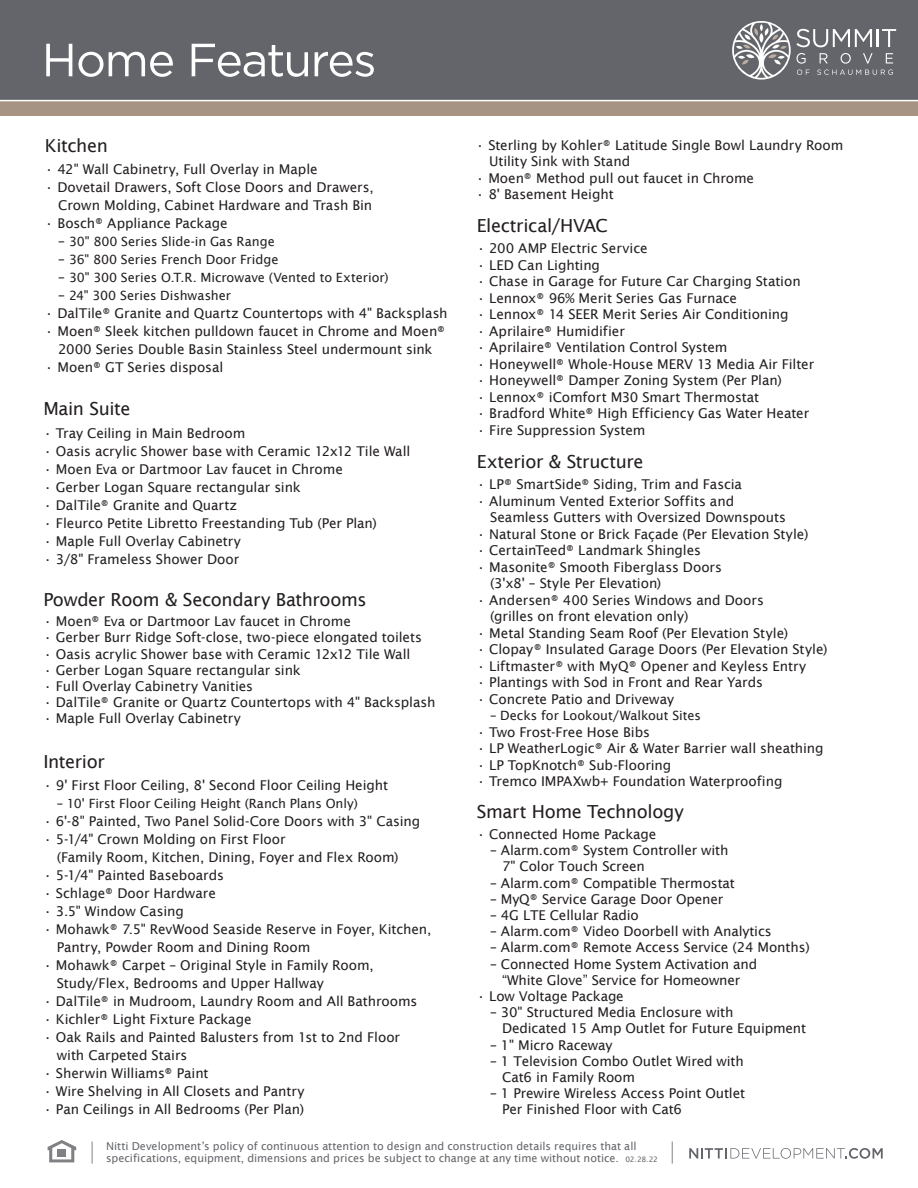
<style>
.page{position:relative;width:918px;height:1188px;background:#fff}
.page>*{position:absolute;margin:0;border:0;box-sizing:border-box;transform-origin:0 0}
.t1{font:18px "Lucida Sans";letter-spacing:-.02em;color:#231f20}
.t2{font:13.5px/18px "Lucida Sans";letter-spacing:-.005em;color:#231f20}
.t3{font:12.75px "Lucida Sans";letter-spacing:-.005em;color:#231f20}
.t4{font:10.8px/12px "Lucida Sans";color:#63656a}
.s1{font-size:13.5px}
.s2{font-size:7.5px}
</style>
<div class="page">
<svg style="left:92px;top:1142px;width:1px;height:22px"></svg>
<svg style="left:672px;top:1142px;width:1px;height:22px"></svg>
<svg style="left:689px;top:1148px;width:194px;height:11px"></svg>
<svg style="left:48px;top:1140px;width:28px;height:22px"></svg>
<div style="left:0;top:0;width:918px;height:108px;background:#63656a"></div>
<div style="left:0;top:101px;width:918px;height:15px;background:#a79383"></div>
<svg style="left:46px;top:44px;width:26px;height:32px"></svg>
<svg style="left:78px;top:52px;width:95px;height:25px"></svg>
<svg style="left:192px;top:44px;width:116px;height:33px"></svg>
<svg style="left:315px;top:52px;width:59px;height:25px"></svg>
<svg style="left:732px;top:21px;width:164px;height:59px"></svg>
<hr style="left:0;top:100px;width:918px;height:1px;background:#fff">
<h1 class="t1" style="left:45px;top:135px;width:64px">Kitchen</h1>
<p class="t2" style="left:45px;top:160px;width:274px">• 42" Wall Cabinetry, Full Overlay in Maple</p>
<p class="t2" style="left:45px;top:178px;width:330px;text-align:right">• Dovetail Drawers, Soft Close Doors and Drawers,<br>Crown Molding, Cabinet Hardware and Trash Bin</p>
<p class="t2" style="left:45px;top:214px;width:184px">• Bosch® Appliance Package</p>
<p class="t3" style="left:58px;top:234px;width:218px"><span class="s1">–</span> 30" 800 Series Slide-in Gas Range</p>
<p class="t3" style="left:58px;top:252px;width:222px"><span class="s1">–</span> 36" 800 Series French Door Fridge</p>
<p class="t3" style="left:58px;top:270px;width:332px"><span class="s1">–</span> 30" 300 Series O.T.R. Microwave (Vented to Exterior)</p>
<p class="t3" style="left:58px;top:288px;width:174px"><span class="s1">–</span> 24" 300 Series Dishwasher</p>
<p class="t2" style="left:45px;top:304px;width:404px">• DalTile® Granite and Quartz Countertops with 4" Backsplash</p>
<p class="t2" style="left:45px;top:322px;width:402px;text-align:center">• Moen® Sleek kitchen pulldown faucet in Chrome and Moen®<br>2000 Series Double Basin Stainless Steel undermount sink</p>
<p class="t2" style="left:45px;top:358px;width:180px">• Moen® GT Series disposal</p>
<h1 class="t1" style="left:43px;top:398px;width:89px">Main Suite</h1>
<p class="t2" style="left:43px;top:424px;width:203px">• Tray Ceiling in Main Bedroom</p>
<p class="t2" style="left:43px;top:442px;width:368px">• Oasis acrylic Shower base with Ceramic 12x12 Tile Wall</p>
<p class="t2" style="left:43px;top:460px;width:301px">• Moen Eva or Dartmoor Lav faucet in Chrome</p>
<p class="t2" style="left:43px;top:478px;width:259px">• Gerber Logan Square rectangular sink</p>
<p class="t2" style="left:43px;top:496px;width:195px">• DalTile® Granite and Quartz</p>
<p class="t2" style="left:43px;top:514px;width:335px">• Fleurco Petite Libretto Freestanding Tub (Per Plan)</p>
<p class="t2" style="left:43px;top:532px;width:199px">• Maple Full Overlay Cabinetry</p>
<p class="t2" style="left:43px;top:550px;width:197px">• 3/8" Frameless Shower Door</p>
<h1 class="t1" style="left:43px;top:589px;width:325px">Powder Room &amp; Secondary Bathrooms</h1>
<p class="t2" style="left:43px;top:612px;width:309px">• Moen® Eva or Dartmoor Lav faucet in Chrome</p>
<p class="t2" style="left:43px;top:629px;width:380px">• Gerber Burr Ridge Soft-close, two-piece elongated toilets</p>
<p class="t2" style="left:43px;top:645px;width:368px">• Oasis acrylic Shower base with Ceramic 12x12 Tile Wall</p>
<p class="t2" style="left:43px;top:661px;width:259px">• Gerber Logan Square rectangular sink</p>
<p class="t2" style="left:43px;top:677px;width:211px">• Full Overlay Cabinetry Vanities</p>
<p class="t2" style="left:43px;top:693px;width:394px">• DalTile® Granite or Quartz Countertops with 4" Backsplash</p>
<p class="t2" style="left:43px;top:710px;width:199px">• Maple Full Overlay Cabinetry</p>
<h1 class="t1" style="left:43px;top:751px;width:63px">Interior</h1>
<p class="t2" style="left:43px;top:776px;width:346px">• 9' First Floor Ceiling, 8' Second Floor Ceiling Height</p>
<p class="t3" style="left:57px;top:796px;width:303px">– 10' First Floor Ceiling Height (Ranch Plans Only)</p>
<p class="t2" style="left:43px;top:812px;width:378px">• 6'-8" Painted, Two Panel Solid-Core Doors with 3" Casing</p>
<p class="t2" style="left:57px;top:830px;width:343px;text-indent:-13px">• 5-1/4" Crown Molding on First Floor<br>(Family Room, Kitchen, Dining, Foyer and Flex Room)</p>
<p class="t2" style="left:43px;top:866px;width:182px">• 5-1/4" Painted Baseboards</p>
<p class="t2" style="left:43px;top:884px;width:174px">• Schlage® Door Hardware</p>
<p class="t2" style="left:43px;top:902px;width:142px">• 3.5" Window Casing</p>
<p class="t2" style="left:57px;top:920px;width:376px;text-indent:-13px">• Mohawk® 7.5" RevWood Seaside Reserve in Foyer, Kitchen,<br>Pantry, Powder Room and Dining Room</p>
<p class="t2" style="left:57px;top:956px;width:319px;text-indent:-13px">• Mohawk® Carpet – Original Style in Family Room,<br>Study/Flex, Bedrooms and Upper Hallway</p>
<p class="t2" style="left:43px;top:992px;width:376px">• DalTile® in Mudroom, Laundry Room and All Bathrooms</p>
<p class="t2" style="left:43px;top:1010px;width:210px">• Kichler® Light Fixture Package</p>
<p class="t2" style="left:57px;top:1028px;width:345px;text-indent:-13px">• Oak Rails and Painted Balusters from 1st to 2nd Floor with Carpeted Stairs</p>
<p class="t2" style="left:43px;top:1064px;width:167px">• Sherwin Williams® Paint</p>
<p class="t2" style="left:43px;top:1082px;width:263px">• Wire Shelving in All Closets and Pantry</p>
<p class="t2" style="left:43px;top:1100px;width:262px">• Pan Ceilings in All Bedrooms (Per Plan)</p>
<p class="t2" style="left:489px;top:137px;width:356px;line-height:16.5px;text-indent:-13px">• Sterling by Kohler® Latitude Single Bowl Laundry Room<br>Utility Sink with Stand</p>
<p class="t2" style="left:476px;top:169px;width:280px">• Moen® Method pull out faucet in Chrome</p>
<p class="t2" style="left:476px;top:185px;width:139px">• 8' Basement Height</p>
<h1 class="t1" style="left:477px;top:216px;width:133px">Electrical/HVAC</h1>
<p class="t2" style="left:477px;top:240px;width:172px">• 200 AMP Electric Service</p>
<p class="t2" style="left:477px;top:256px;width:125px">• LED Can Lighting</p>
<p class="t2" style="left:477px;top:272px;width:326px">• Chase in Garage for Future Car Charging Station</p>
<p class="t2" style="left:477px;top:289px;width:262px">• Lennox® 96% Merit Series Gas Furnace</p>
<p class="t2" style="left:477px;top:305px;width:313px">• Lennox® 14 SEER Merit Series Air Conditioning</p>
<p class="t2" style="left:477px;top:322px;width:150px">• Aprilaire® Humidifier</p>
<p class="t2" style="left:477px;top:338px;width:252px">• Aprilaire® Ventilation Control System</p>
<p class="t2" style="left:477px;top:355px;width:339px">• Honeywell® Whole-House MERV 13 Media Air Filter</p>
<p class="t2" style="left:477px;top:371px;width:306px">• Honeywell® Damper Zoning System (Per Plan)</p>
<p class="t2" style="left:477px;top:388px;width:284px">• Lennox® iComfort M30 Smart Thermostat</p>
<p class="t2" style="left:477px;top:404px;width:334px">• Bradford White® High Efficiency Gas Water Heater</p>
<p class="t2" style="left:477px;top:421px;width:170px">• Fire Suppression System</p>
<h1 class="t1" style="left:477px;top:451px;width:168px">Exterior &amp; Structure</h1>
<p class="t2" style="left:477px;top:475px;width:267px">• LP® SmartSide® Siding, Trim and Fascia</p>
<p class="t2" style="left:490px;top:493px;width:297px;line-height:16.5px;text-indent:-13px">• Aluminum Vented Exterior Soffits and<br>Seamless Gutters with Oversized Downspouts</p>
<p class="t2" style="left:477px;top:525px;width:333px">• Natural Stone or Brick Façade (Per Elevation Style)</p>
<p class="t2" style="left:477px;top:541px;width:226px">• CertainTeed® Landmark Shingles</p>
<p class="t2" style="left:490px;top:559px;width:234px;line-height:16.5px;text-indent:-13px">• Masonite® Smooth Fiberglass Doors (3'x8' – Style Per Elevation)</p>
<p class="t2" style="left:490px;top:592px;width:275px;line-height:16.5px;text-indent:-13px">• Andersen® 400 Series Windows and Doors (grilles on front elevation only)</p>
<p class="t2" style="left:477px;top:624px;width:313px">• Metal Standing Seam Roof (Per Elevation Style)</p>
<p class="t2" style="left:477px;top:640px;width:352px">• Clopay® Insulated Garage Doors (Per Elevation Style)</p>
<p class="t2" style="left:477px;top:657px;width:331px">• Liftmaster® with MyQ® Opener and Keyless Entry</p>
<p class="t2" style="left:477px;top:673px;width:288px">• Plantings with Sod in Front and Rear Yards</p>
<p class="t2" style="left:477px;top:690px;width:199px">• Concrete Patio and Driveway</p>
<p class="t3" style="left:490px;top:708px;width:212px">– Decks for Lookout/Walkout Sites</p>
<p class="t2" style="left:477px;top:723px;width:175px">• Two Frost-Free Hose Bibs</p>
<p class="t2" style="left:477px;top:739px;width:348px">• LP WeatherLogic® Air &amp; Water Barrier wall sheathing</p>
<p class="t2" style="left:477px;top:756px;width:196px">• LP TopKnotch® Sub-Flooring</p>
<p class="t2" style="left:477px;top:772px;width:307px">• Tremco IMPAXwb+ Foundation Waterproofing</p>
<h1 class="t1" style="left:477px;top:802px;width:209px">Smart Home Technology</h1>
<p class="t2" style="left:477px;top:825px;width:181px">• Connected Home Package</p>
<p class="t2" style="left:502px;top:842px;width:228px;line-height:16.2px;text-indent:-12px">– Alarm.com® System Controller with<br>7" Color Touch Screen</p>
<p class="t2" style="left:490px;top:874px;width:246px">– Alarm.com® Compatible Thermostat</p>
<p class="t2" style="left:490px;top:890px;width:235px">– MyQ® Service Garage Door Opener</p>
<p class="t2" style="left:490px;top:906px;width:150px">– 4G LTE Cellular Radio</p>
<p class="t2" style="left:490px;top:922px;width:283px">– Alarm.com® Video Doorbell with Analytics</p>
<p class="t2" style="left:490px;top:939px;width:321px">– Alarm.com® Remote Access Service (24 Months)</p>
<p class="t2" style="left:490px;top:956px;width:269px;line-height:16.2px;text-align:center">– Connected Home System Activation and “White Glove” Service for Homeowner</p>
<p class="t2" style="left:477px;top:987px;width:149px">• Low Voltage Package</p>
<p class="t2" style="left:502px;top:1004px;width:306px;line-height:16.2px;text-indent:-12px">– 30" Structured Media Enclosure with<br>Dedicated 15 Amp Outlet for Future Equipment</p>
<p class="t2" style="left:490px;top:1036px;width:124px">– 1" Micro Raceway</p>
<p class="t2" style="left:502px;top:1053px;width:243px;line-height:16.2px;text-indent:-12px">– 1 Television Combo Outlet Wired with<br>Cat6 in Family Room</p>
<p class="t2" style="left:502px;top:1085px;width:244px;line-height:16.2px;text-indent:-12px">– 1 Prewire Wireless Access Point Outlet<br>Per Finished Floor with Cat6</p>
<p class="t4" style="left:106px;top:1141px;width:553px">Nitti Development’s policy of continuous attention to design and construction details requires that all specifications, equipment, dimensions and prices be subject to change at any time without notice. <span class="s2">02.28.22</span></p>
</div>
